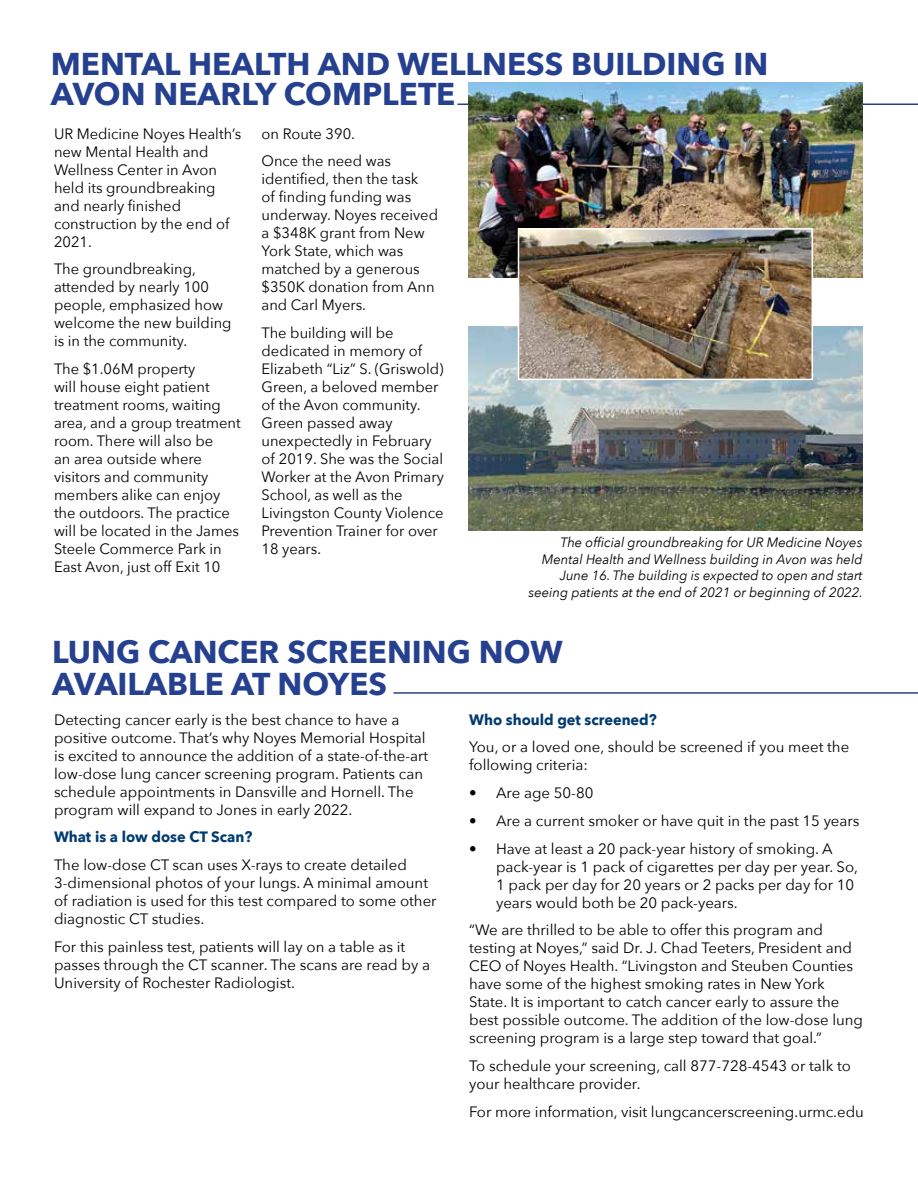
<style>
.page{position:relative;width:918px;height:1188px;background:#fff}
.page>*{position:absolute;margin:0;border:0;box-sizing:border-box;transform-origin:0 0}
.t1{font:700 31.5px/30px "Avenir Next";color:#25408f}
.t2{font:15px/18px "Avenir Next";color:#000}
.t3{font:700 15px "Avenir Next";color:#003b71}
.t4{font:italic 13.5px/16.5px "Avenir Next";color:#000;text-align:right}
</style>
<div class="page">
<hr style="left:458px;top:104px;width:460px;height:1px;background:#25408f">
<img style="left:468px;top:82px;width:394px;height:196px">
<img style="left:468px;top:327px;width:394px;height:203px">
<img style="left:521px;top:231px;width:289px;height:146px">
<div style="left:518px;top:228px;width:295px;height:152px;border:2px solid #fff"></div>
<hr style="left:393px;top:692px;width:525px;height:2px;background:#25408f">
<h1 class="t1" style="left:51px;top:49px;width:719px">MENTAL HEALTH AND WELLNESS BUILDING IN<br>AVON NEARLY COMPLETE</h1>
<p class="t2" style="left:54px;top:124px;width:189px">UR Medicine Noyes Health’s new Mental Health and<br>Wellness Center in Avon held its groundbreaking and nearly finished construction by the end of<br>2021.</p>
<p class="t2" style="left:54px;top:260px;width:179px">The groundbreaking, attended by nearly 100 people, emphasized how welcome the new building is in the community.</p>
<p class="t2" style="left:54px;top:359px;width:188px">The $1.06M property<br>will house eight patient treatment rooms, waiting area, and a group treatment room. There will also be<br>an area outside where visitors and community members alike can enjoy the outdoors. The practice will be located in the James<br>Steele Commerce Park in<br>East Avon, just off Exit 10</p>
<p class="t2" style="left:262px;top:119px;width:131px;line-height:27.8px">on Route 390.<br>Once the need was</p>
<p class="t2" style="left:262px;top:170px;width:178px">identified, then the task<br>of finding funding was underway. Noyes received a $348K grant from New<br>York State, which was matched by a generous $350K donation from Ann and Carl Myers.</p>
<p class="t2" style="left:262px;top:323px;width:184px">The building will be dedicated in memory of<br>Elizabeth “Liz” S. (Griswold)<br>Green, a beloved member of the Avon community.<br>Green passed away unexpectedly in February of 2019. She was the Social<br>Worker at the Avon Primary<br>School, as well as the<br>Livingston County Violence<br>Prevention Trainer for over<br>18 years.</p>
<p class="t4" style="left:529px;top:534px;width:336px">The official groundbreaking for UR Medicine Noyes Mental Health and Wellness building in Avon was held June 16. The building is expected to open and start seeing patients at the end of 2021 or beginning of 2022.</p>
<h1 class="t1" style="left:52px;top:636px;width:512px;line-height:31.5px">LUNG CANCER SCREENING NOW<br>AVAILABLE AT NOYES</h1>
<p class="t2" style="left:54px;top:710px;width:376px">Detecting cancer early is the best chance to have a positive outcome. That’s why Noyes Memorial Hospital is excited to announce the addition of a state-of-the-art low-dose lung cancer screening program. Patients can schedule appointments in Dansville and Hornell. The program will expand to Jones in early 2022.</p>
<p class="t3" style="left:54px;top:824px;width:200px">What is a low dose CT Scan?</p>
<p class="t2" style="left:54px;top:855px;width:384px">The low-dose CT scan uses X-rays to create detailed 3-dimensional photos of your lungs. A minimal amount of radiation is used for this test compared to some other diagnostic CT studies.</p>
<p class="t2" style="left:54px;top:937px;width:378px">For this painless test, patients will lay on a table as it passes through the CT scanner. The scans are read by a<br>University of Rochester Radiologist.</p>
<p class="t3" style="left:469px;top:706px;width:189px">Who should get screened?</p>
<p class="t2" style="left:469px;top:738px;width:382px">You, or a loved one, should be screened if you meet the following criteria:</p>
<p class="t2" style="left:469px;top:783px;width:126px">• Are age 50-80</p>
<p class="t2" style="left:469px;top:811px;width:392px">• Are a current smoker or have quit in the past 15 years</p>
<p class="t2" style="left:496px;top:839px;width:363px;text-indent:-27px">• Have at least a 20 pack-year history of smoking. A pack-year is 1 pack of cigarettes per day per year. So, 1 pack per day for 20 years or 2 packs per day for 10 years would both be 20 pack-years.</p>
<p class="t2" style="left:469px;top:920px;width:395px">“We are thrilled to be able to offer this program and testing at Noyes,” said Dr. J. Chad Teeters, President and CEO of Noyes Health. “Livingston and Steuben Counties have some of the highest smoking rates in New York State. It is important to catch cancer early to assure the best possible outcome. The addition of the low-dose lung screening program is a large step toward that goal.”</p>
<p class="t2" style="left:469px;top:1056px;width:383px">To schedule your screening, call 877-728-4543 or talk to your healthcare provider.</p>
<p class="t2" style="left:469px;top:1102px;width:396px">For more information, visit lungcancerscreening.urmc.edu</p>
</div>
